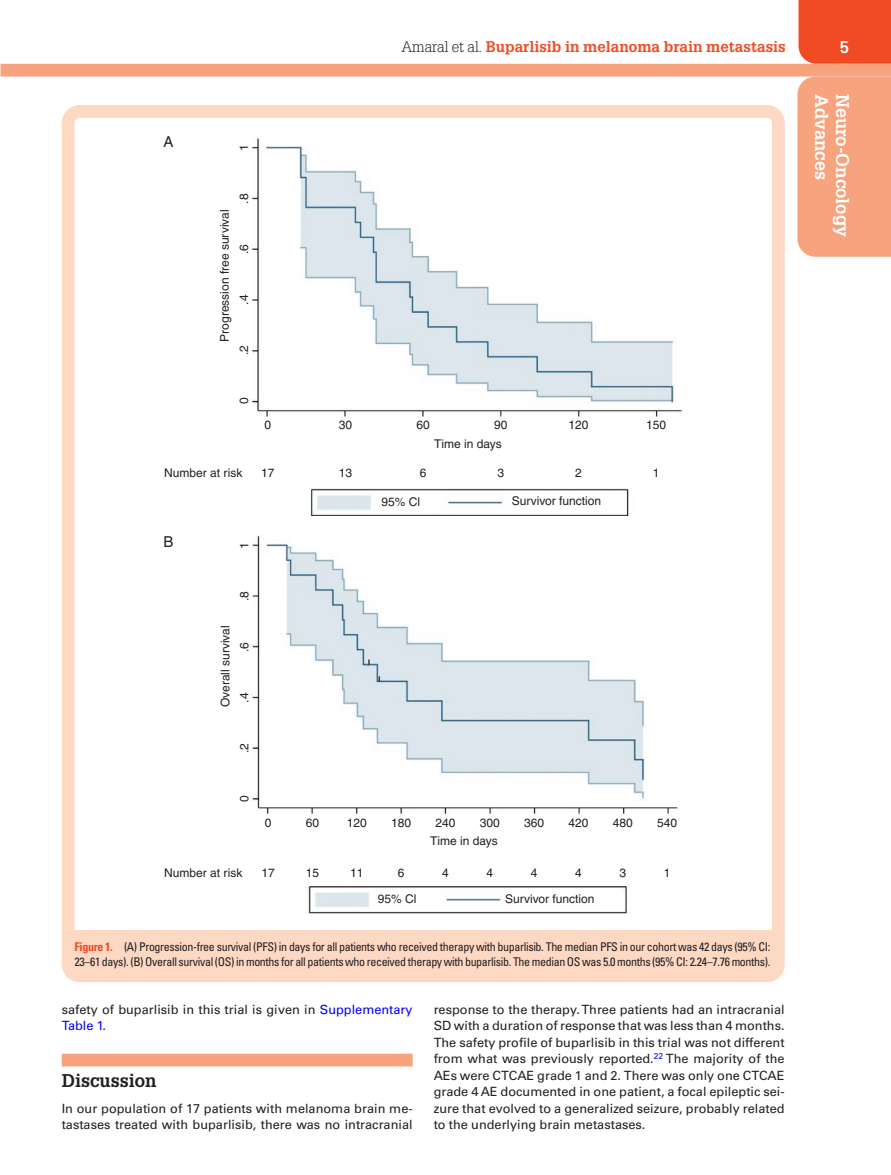
<style>
.page{position:relative;width:891px;height:1175px;background:#fff}
.page>*{position:absolute;margin:0;border:0;box-sizing:border-box;transform-origin:0 0}
.t1{font:700 18px "Glypha LT Std";color:#fff}
.t2{font:700 18px "Glypha LT Std";color:#231f20}
.t3{font:700 16.5px "Glypha LT Std";color:#fff}
.t4{font:700 15px "Glypha LT Std";color:#f04b22}
.t5{font:15px "Helvetica";color:#231f20}
.t6{font:12.75px/16.5px "Univers LT Std";color:#231f20}
.t7{font:condensed 12px/15px "Univers LT Std";letter-spacing:-.03em;color:#231f20}
.t8{font:12px/19.2px "Helvetica";color:#231f20}
.s1{font-weight:300;color:#231f20}
.s2{font-weight:700;color:#f04b22}
.s3{color:#00f}
</style>
<div class="page">
<div style="left:799px;top:0;width:92px;height:64px;background:#f04b22"></div>
<div style="left:1px;top:64px;width:890px;height:12px;background:#f7a37d"></div>
<div style="left:797px;top:76px;width:94px;height:181px;background:#f7a37d"></div>
<div style="left:62px;top:1053px;width:351px;height:13px;background:#f7a37d"></div>
<div style="left:65px;top:930px;width:716px;height:44px;background:#fdd8c3"></div>
<img style="left:252px;top:137px;width:429px;height:378px">
<img style="left:252px;top:536px;width:426px;height:378px">
<div style="left:62px;top:105px;width:723px;height:877px;border:13px solid #fdd8c3;border-radius:12px"></div>
<p class="t5" style="left:164px;top:133px;width:12px">A</p>
<p class="t8" style="left:234px;top:151px;width:8px;rotate:-90deg">1</p>
<p class="t8" style="left:234px;top:203px;width:12px;rotate:-90deg">.8</p>
<p class="t8" style="left:215px;top:305px;width:96px;text-indent:-37px;rotate:-90deg">Progression free survival .4</p>
<p class="t8" style="left:234px;top:254px;width:12px;rotate:-90deg">.6</p>
<p class="t8" style="left:234px;top:355px;width:12px;rotate:-90deg">.2</p>
<p class="t4" style="left:401px;top:37px;width:386px"><span class="s1">Amaral et al.</span> Buparlisib in melanoma brain metastasis</p>
<p class="t3" style="left:840px;top:37px;width:11px">5</p>
<h1 class="t1" style="left:833px;top:94px;width:88px;rotate:90deg">Advances</h1>
<h1 class="t1" style="left:854px;top:94px;width:145px;rotate:90deg">Neuro-Oncology</h1>
<p class="t8" style="left:234px;top:404px;width:8px;rotate:-90deg">0</p>
<p class="t8" style="left:164px;top:463px;width:80px">Number at risk</p>
<p class="t5" style="left:163px;top:533px;width:12px">B</p>
<p class="t8" style="left:235px;top:549px;width:8px;rotate:-90deg">1</p>
<p class="t8" style="left:265px;top:415px;width:8px">0</p>
<p class="t8" style="left:261px;top:463px;width:15px">17</p>
<p class="t8" style="left:339px;top:463px;width:15px">13</p>
<p class="t8" style="left:420px;top:463px;width:8px">6</p>
<p class="t8" style="left:497px;top:463px;width:8px">3</p>
<p class="t8" style="left:575px;top:463px;width:8px">2</p>
<p class="t8" style="left:653px;top:463px;width:8px">1</p>
<p class="t8" style="left:339px;top:415px;width:15px">30</p>
<p class="t8" style="left:416px;top:415px;width:15px">60</p>
<p class="t8" style="left:494px;top:415px;width:15px">90</p>
<p class="t8" style="left:568px;top:415px;width:22px">120</p>
<p class="t8" style="left:646px;top:415px;width:22px">150</p>
<p class="t8" style="left:434px;top:434px;width:69px">Time in days</p>
<p class="t8" style="left:382px;top:492px;width:40px">95% Cl</p>
<p class="t8" style="left:512px;top:491px;width:91px">Survivor function</p>
<p class="t8" style="left:235px;top:601px;width:12px;rotate:-90deg">.8</p>
<p class="t8" style="left:216px;top:702px;width:79px;text-indent:-5px;rotate:-90deg">Overall survival .4</p>
<p class="t8" style="left:235px;top:652px;width:12px;rotate:-90deg">.6</p>
<p class="t8" style="left:235px;top:753px;width:12px;rotate:-90deg">.2</p>
<p class="t8" style="left:235px;top:802px;width:8px;rotate:-90deg">0</p>
<p class="t8" style="left:265px;top:813px;width:8px">0</p>
<p class="t8" style="left:306px;top:813px;width:15px">60</p>
<p class="t8" style="left:347px;top:813px;width:22px">120</p>
<p class="t8" style="left:391px;top:813px;width:22px">180</p>
<p class="t8" style="left:436px;top:813px;width:22px">240</p>
<p class="t8" style="left:480px;top:813px;width:22px">300</p>
<p class="t8" style="left:524px;top:813px;width:22px">360</p>
<p class="t8" style="left:568px;top:813px;width:22px">420</p>
<p class="t8" style="left:613px;top:813px;width:22px">480</p>
<p class="t8" style="left:657px;top:813px;width:22px">540</p>
<p class="t8" style="left:430px;top:830px;width:69px">Time in days</p>
<p class="t8" style="left:164px;top:863px;width:80px">Number at risk</p>
<p class="t8" style="left:262px;top:863px;width:15px">17</p>
<p class="t8" style="left:306px;top:863px;width:15px">15</p>
<p class="t8" style="left:350px;top:863px;width:15px">11</p>
<p class="t8" style="left:398px;top:863px;width:8px">6</p>
<p class="t8" style="left:442px;top:863px;width:8px">4</p>
<p class="t8" style="left:486px;top:863px;width:8px">4</p>
<p class="t8" style="left:531px;top:863px;width:8px">4</p>
<p class="t8" style="left:575px;top:863px;width:8px">4</p>
<p class="t8" style="left:619px;top:863px;width:8px">3</p>
<p class="t8" style="left:664px;top:863px;width:8px">1</p>
<p class="t8" style="left:378px;top:889px;width:40px">95% Cl</p>
<p class="t8" style="left:505px;top:889px;width:91px">Survivor function</p>
<p class="t7" style="left:74px;top:939px;width:698px"><span class="s2">Figure 1.</span> (A) Progression-free survival (PFS) in days for all patients who received therapy with buparlisib. The median PFS in our cohort was 42 days (95% CI:<br>23–61 days). (B) Overall survival (OS) in months for all patients who received therapy with buparlisib. The median OS was 5.0 months (95% CI: 2.24–7.76 months).</p>
<p class="t6" style="left:62px;top:1001px;width:353px">safety of buparlisib in this trial is given in <span class="s3">Supplementary<br>Table 1</span>.</p>
<h1 class="t2" style="left:62px;top:1069px;width:96px">Discussion</h1>
<p class="t6" style="left:62px;top:1100px;width:353px">In our population of 17 patients with melanoma brain me&shy;tastases treated with buparlisib, there was no intracranial</p>
<p class="t6" style="left:434px;top:1001px;width:353px;text-align:justify">response to the therapy. Three patients had an intracranial SD with a duration of response that was less than 4 months.<br>The safety profile of buparlisib in this trial was not different from what was previously reported.<sup>22</sup> The majority of the AEs were CTCAE grade 1 and 2. There was only one CTCAE grade 4 AE documented in one patient, a focal epileptic sei&shy;zure that evolved to a generalized seizure, probably related to the underlying brain metastases.</p>
</div>
